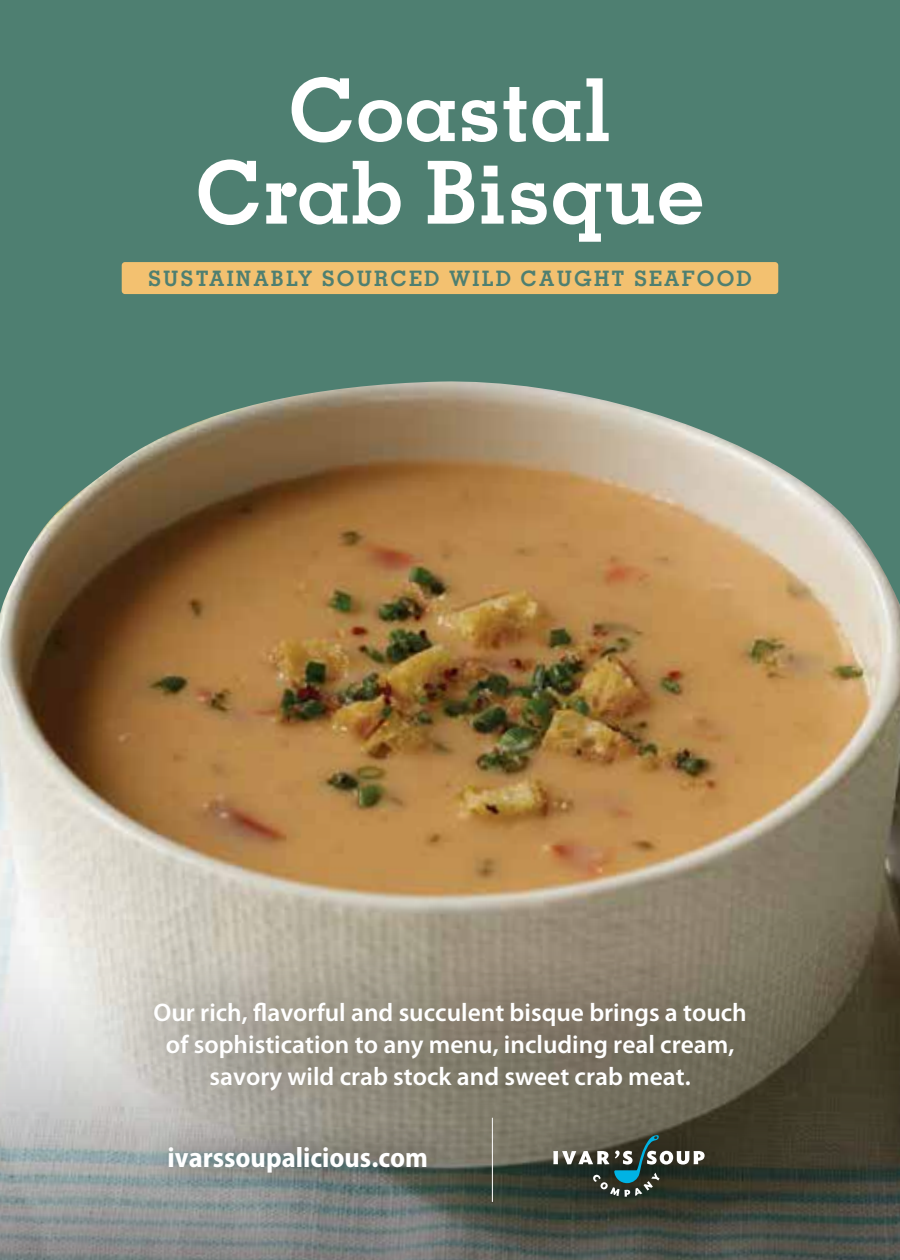
<style>
.page{position:relative;width:900px;height:1260px;background:#fff}
.page>*{position:absolute;margin:0;border:0;box-sizing:border-box;transform-origin:0 0}
.t1{font:700 87px/82.5px "Memphis LT Std";color:#fff;text-align:center}
.t2{font:700 semi-condensed 28.25px "Myriad Pro";color:#fff}
.t3{font:600 25.5px/31.8px "Myriad Pro";color:#fff;text-align:center}
.t4{font:700 21.25px "Memphis LT Std";letter-spacing:.1em;color:#4e7f71}
</style>
<div class="page">
<img style="left:0;top:804px;width:900px;height:116px">
<img style="left:0;top:0;width:900px;height:804px">
<svg style="left:0;top:920px;width:900px;height:340px;background:#7b7c76"></svg>
<img style="left:120px;top:1177px;width:628px;height:69px">
<svg style="left:553px;top:1177px;width:152px;height:20px;background:#384239"></svg>
<hr style="left:492px;top:1118px;width:1px;height:84px;background:#fff">
<img style="left:62px;top:913px;width:777px;height:264px">
<div style="left:122px;top:262px;width:656px;height:32px;background:#f3c170;border-radius:3px"></div>
<h1 class="t1" style="left:195px;top:68px;width:511px">Coastal<br>Crab Bisque</h1>
<p class="t4" style="left:148px;top:265px;width:605px">SUSTAINABLY SOURCED WILD CAUGHT SEAFOOD</p>
<p class="t3" style="left:154px;top:997px;width:595px">Our rich, flavorful and succulent bisque brings a touch of sophistication to any menu, including real cream, savory wild crab stock and sweet crab meat.</p>
<p class="t2" style="left:167px;top:1139px;width:262px">ivarssoupalicious.com</p>
</div>
